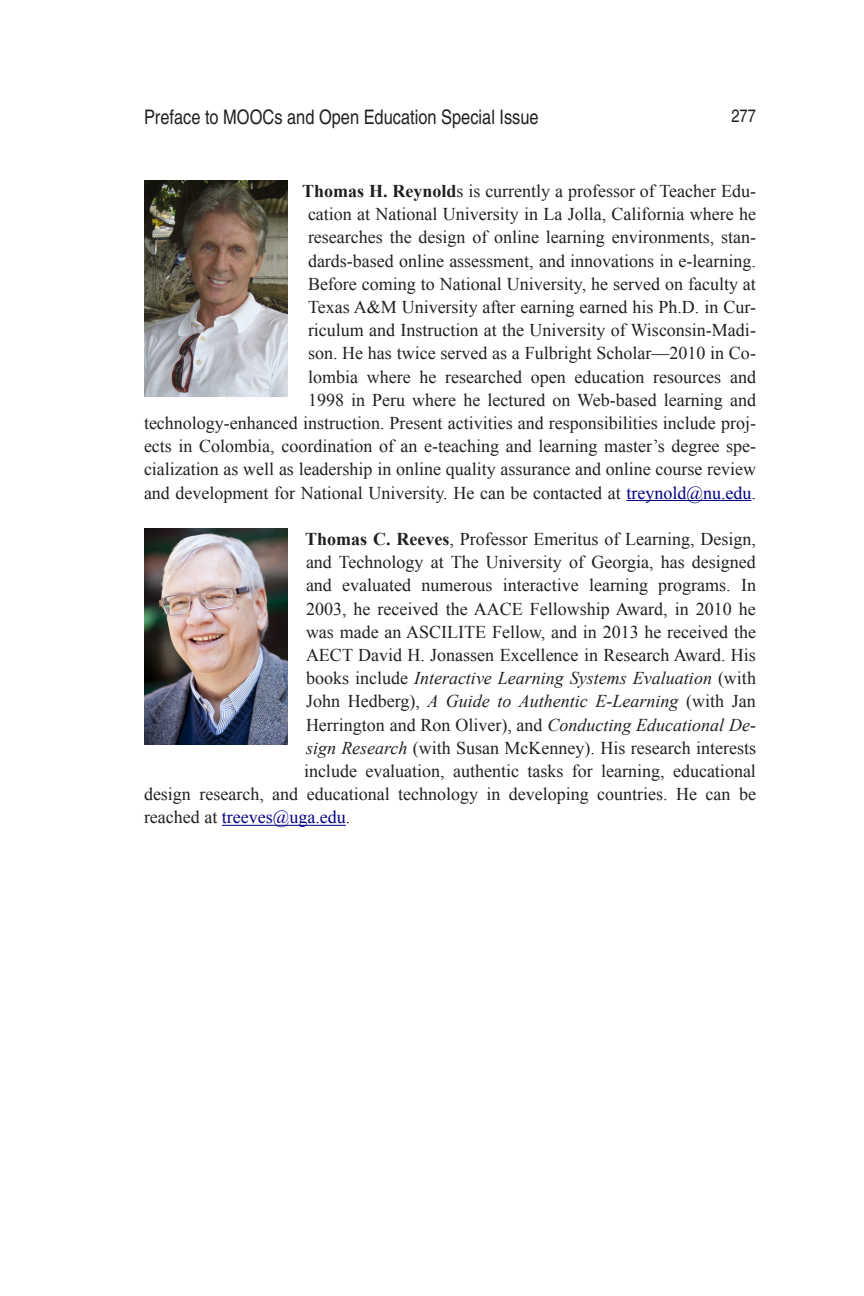
<style>
.page{position:relative;width:864px;height:1296px;background:#fff}
.page>*{position:absolute;margin:0;border:0;box-sizing:border-box;transform-origin:0 0}
.t1{font:condensed 20px "Helvetica";color:#231f20}
.Main_Body_text_JTATE{font:18px/23.2px "Times New Roman";color:#231f20;text-align:right}
.Main_Body_text_JTATE-2{font:italic 18px "Times New Roman";color:#231f20}
.Main_Body_text_JTATE-3{font:18px "Times New Roman";color:#000080}
.t2{font:condensed 18px "Helvetica";color:#231f20}
.s1{font-weight:700}
.s2{color:#000080}
.s3{font-style:normal}
.s4{font-style:italic}
.s5{color:#231f20}
</style>
<div class="page">
<hr style="left:626px;top:500px;width:125px;height:1px;background:#000080">
<hr style="left:222px;top:825px;width:124px;height:1px;background:#000080">
<img style="left:144px;top:181px;width:144px;height:216px">
<img style="left:144px;top:529px;width:144px;height:216px">
<p class="t1" style="left:144px;top:105px;width:396px">Preface to MOOCs and Open Education Special Issue</p>
<p class="t2" style="left:731px;top:105px;width:26px">277</p>
<p class="Main_Body_text_JTATE" style="left:144px;top:179px;width:614px"><span class="s1">Thomas H. Reynold</span>s is currently a professor of Teacher Edu-<br>cation at National University in La Jolla, California where he<br>researches the design of online learning environments, stan-<br>dards-based online assessment, and innovations in e-learning.<br>Before coming to National University, he served on faculty at<br>Texas A&amp;M University after earning earned his Ph.D. in Cur-<br>riculum and Instruction at the University of Wisconsin-Madi-<br>son. He has twice served as a Fulbright Scholar—2010 in Co-<br>lombia where he researched open education resources and<br>1998 in Peru where he lectured on Web-based learning and<br>technology-enhanced instruction. Present activities and responsibilities include proj&shy;ects in Colombia, coordination of an e-teaching and learning master’s degree spe&shy;cialization as well as leadership in online quality assurance and online course review and development for National University. He can be contacted at <span class="s2">treynold@nu.edu</span>.</p>
<p class="Main_Body_text_JTATE" style="left:305px;top:527px;width:452px"><span class="s1">Thomas C. Reeves</span>, Professor Emeritus of Learning, Design,</p>
<p class="Main_Body_text_JTATE" style="left:306px;top:550px;width:451px">and Technology at The University of Georgia, has designed</p>
<p class="Main_Body_text_JTATE" style="left:306px;top:573px;width:452px">and evaluated numerous interactive learning programs. In</p>
<p class="Main_Body_text_JTATE" style="left:306px;top:597px;width:451px">2003, he received the AACE Fellowship Award, in 2010 he</p>
<p class="Main_Body_text_JTATE" style="left:306px;top:620px;width:452px">was made an ASCILITE Fellow, and in 2013 he received the</p>
<p class="Main_Body_text_JTATE" style="left:306px;top:643px;width:451px">AECT David H. Jonassen Excellence in Research Award. His</p>
<p class="Main_Body_text_JTATE-2" style="left:306px;top:666px;width:452px"><span class="s3">books include</span> Interactive Learning Systems Evaluation <span class="s3">(with</span></p>
<p class="Main_Body_text_JTATE-2" style="left:306px;top:689px;width:451px"><span class="s3">John Hedberg),</span> A Guide to Authentic E-Learning <span class="s3">(with Jan</span></p>
<p class="Main_Body_text_JTATE" style="left:306px;top:713px;width:451px">Herrington and Ron Oliver), and <span class="s4">Conducting Educational De-</span></p>
<p class="Main_Body_text_JTATE" style="left:306px;top:736px;width:452px"><span class="s4">sign Research</span> (with Susan McKenney). His research interests</p>
<p class="Main_Body_text_JTATE" style="left:304px;top:759px;width:453px">include evaluation, authentic tasks for learning, educational</p>
<p class="Main_Body_text_JTATE" style="left:144px;top:782px;width:614px">design research, and educational technology in developing countries. He can be</p>
<p class="Main_Body_text_JTATE-3" style="left:144px;top:805px;width:208px"><span class="s5">reached at</span> treeves@uga.edu<span class="s5">.</span></p>
</div>
